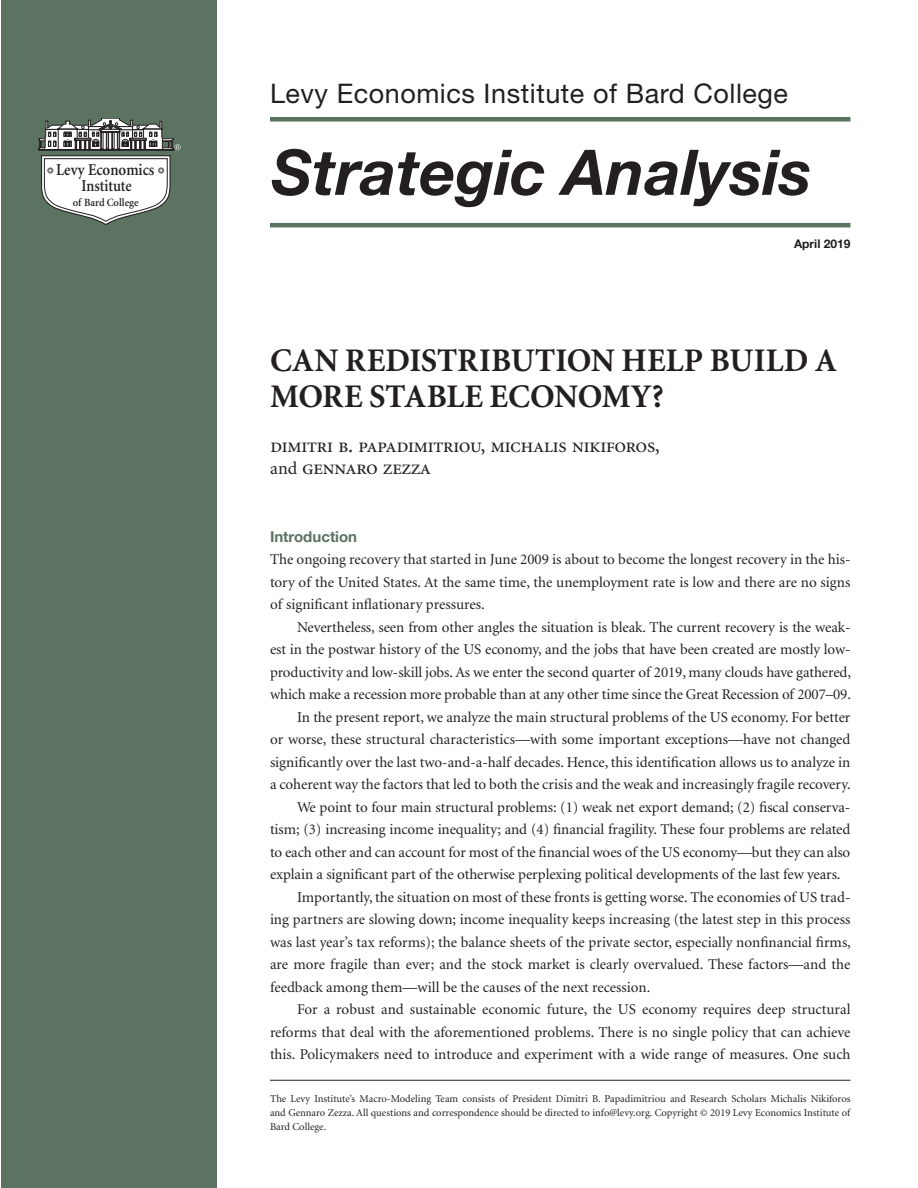
<style>
.page{position:relative;width:918px;height:1188px;background:#fff}
.page>*{position:absolute;margin:0;border:0;box-sizing:border-box;transform-origin:0 0}
.t1{font:italic 700 63px "Helvetica Neue";color:#231f20}
.t2{font:700 33px/36px "Minion";letter-spacing:.005em;color:#231f20}
.t3{font:27px "Helvetica Neue";letter-spacing:.02em;color:#231f20}
.t4{font:21px/22.5px "Minion Exp";letter-spacing:-.035em;color:#231f20}
.t5{font:600 16.65px/15.5px "Minion";color:#231f20;text-align:center;scale:.9 1}
.t6{font:15px/22.5px "Minion";letter-spacing:-.005em;color:#231f20;text-align:justify}
.t7{font:700 15px "Helvetica Neue";color:#5c7361}
.t8{font:700 12px "Helvetica Neue";color:#231f20}
.t9{font:600 11.1px "Minion";letter-spacing:-.005em;color:#231f20;scale:.95 1}
.t10{font:10.5px/14.2px "Minion";color:#231f20;text-align:justify}
.s1{font-family:"Minion"}
.s2{font-family:"Minion";font-size:18px}
</style>
<div class="page">
<div style="left:1px;top:0;width:216px;height:1188px;background:#5c7361"></div>
<svg style="left:39px;top:118px;width:142px;height:107px"></svg>
<div style="left:270px;top:117px;width:580px;height:5px;background:#5c7361"></div>
<hr style="left:270px;top:223px;width:580px;height:4px;background:#5c7361">
<hr style="left:270px;top:1080px;width:580px;height:1px;background:#231f20">
<p class="t5" style="left:56px;top:163px;width:111px">Levy Economics<br>Institute</p>
<p class="t9" style="left:73px;top:196px;width:71px">of Bard College</p>
<h3 class="t3" style="left:270px;top:77px;width:520px">Levy Economics Institute of Bard College</h3>
<h1 class="t1" style="left:272px;top:133px;width:542px">Strategic Analysis</h1>
<p class="t8" style="left:794px;top:237px;width:58px">April 2019</p>
<h2 class="t2" style="left:270px;top:344px;width:568px">CAN REDISTRIBUTION HELP BUILD A<br>MORE STABLE ECONOMY?</h2>
<h3 class="t4" style="left:270px;top:435px;width:391px">dimitri b. papadimitriou<span class="s1">,</span> michalis nikiforos<span class="s1">, </span><span class="s2">and</span> gennaro zezza</h3>
<p class="t7" style="left:270px;top:527px;width:89px">Introduction</p>
<p class="t6" style="left:270px;top:549px;width:582px">The ongoing recovery that started in June 2009 is about to become the longest recovery in the his&shy;tory of the United States. At the same time, the unemployment rate is low and there are no signs of significant inflationary pressures.</p>
<p class="t6" style="left:297px;top:616px;width:555px">Nevertheless, seen from other angles the situation is bleak. The current recovery is the weak-</p>
<p class="t6" style="left:270px;top:639px;width:582px">est in the postwar history of the US economy, and the jobs that have been created are mostly low-</p>
<p class="t6" style="left:270px;top:661px;width:582px">productivity and low-skill jobs. As we enter the second quarter of 2019, many clouds have gathered,</p>
<p class="t6" style="left:270px;top:684px;width:583px">which make a recession more probable than at any other time since the Great Recession of 2007–09.</p>
<p class="t6" style="left:297px;top:706px;width:555px">In the present report, we analyze the main structural problems of the US economy. For better</p>
<p class="t6" style="left:270px;top:729px;width:582px">or worse, these structural characteristics—with some important exceptions—have not changed</p>
<p class="t6" style="left:270px;top:751px;width:582px">significantly over the last two-and-a-half decades. Hence, this identification allows us to analyze in</p>
<p class="t6" style="left:270px;top:774px;width:582px">a coherent way the factors that led to both the crisis and the weak and increasingly fragile recovery.</p>
<p class="t6" style="left:297px;top:796px;width:555px">We point to four main structural problems: (1) weak net export demand; (2) fiscal conserva-</p>
<p class="t6" style="left:270px;top:819px;width:582px">tism; (3) increasing income inequality; and (4) financial fragility. These four problems are related</p>
<p class="t6" style="left:270px;top:841px;width:582px">to each other and can account for most of the financial woes of the US economy—but they can also</p>
<p class="t6" style="left:270px;top:864px;width:572px">explain a significant part of the otherwise perplexing political developments of the last few years.</p>
<p class="t6" style="left:297px;top:886px;width:555px">Importantly, the situation on most of these fronts is getting worse. The economies of US trad-</p>
<p class="t6" style="left:270px;top:909px;width:582px">ing partners are slowing down; income inequality keeps increasing (the latest step in this process</p>
<p class="t6" style="left:270px;top:931px;width:582px">was last year’s tax reforms); the balance sheets of the private sector, especially nonfinancial firms,</p>
<p class="t6" style="left:270px;top:954px;width:582px">are more fragile than ever; and the stock market is clearly overvalued. These factors—and the</p>
<p class="t6" style="left:270px;top:976px;width:382px">feedback among them—will be the causes of the next recession.</p>
<p class="t6" style="left:297px;top:999px;width:555px">For a robust and sustainable economic future, the US economy requires deep structural</p>
<p class="t6" style="left:270px;top:1021px;width:582px">reforms that deal with the aforementioned problems. There is no single policy that can achieve</p>
<p class="t6" style="left:270px;top:1044px;width:582px">this. Policymakers need to introduce and experiment with a wide range of measures. One such</p>
<p class="t10" style="left:270px;top:1092px;width:582px">The Levy Institute’s Macro-Modeling Team consists of President Dimitri B. Papadimitriou and Research Scholars Michalis Nikiforos and Gennaro Zezza. All questions and correspondence should be directed to info@levy.org. Copyright © 2019 Levy Economics Institute of Bard College.</p>
</div>
